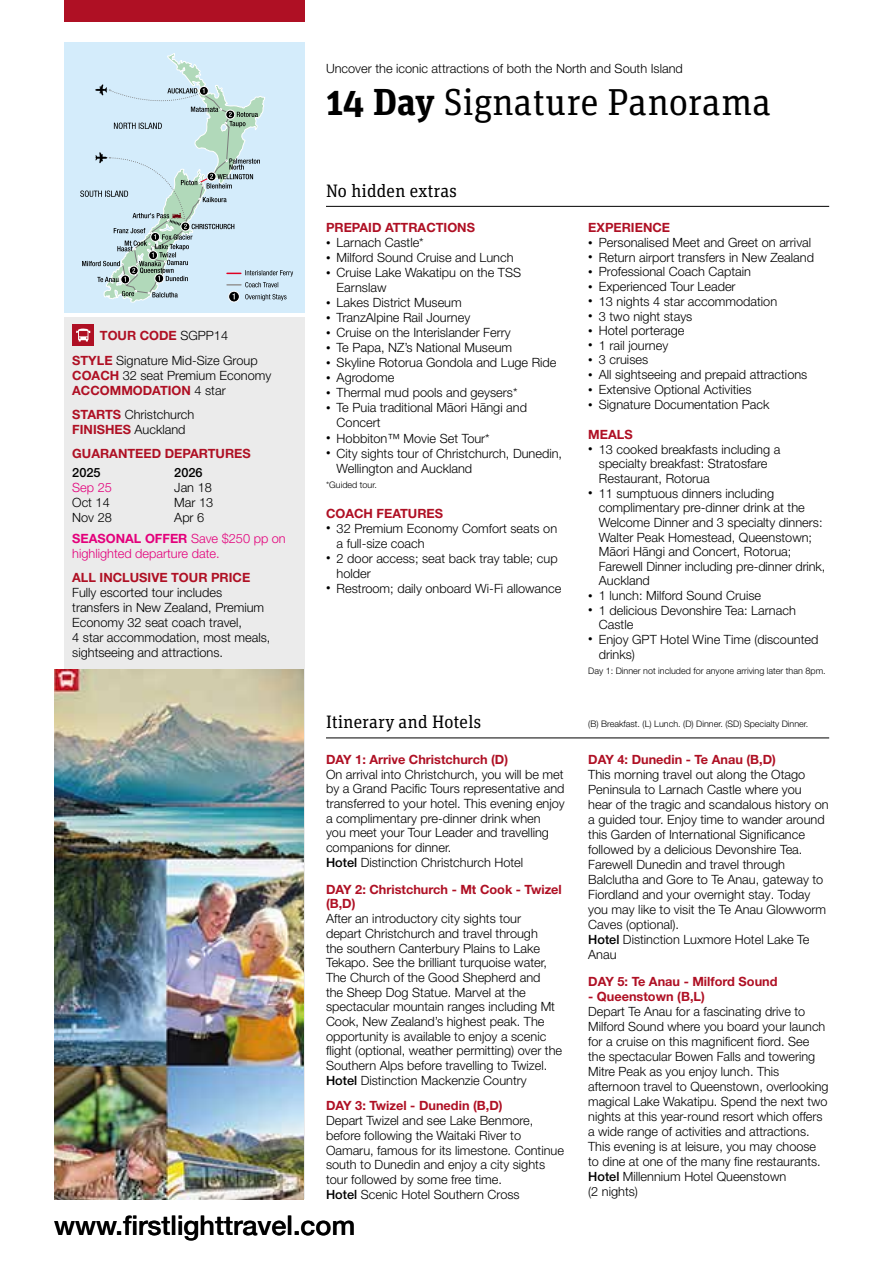
<style>
.page{position:relative;width:893px;height:1263px;background:#fff}
.page>*{position:absolute;margin:0;border:0;box-sizing:border-box;transform-origin:0 0}
.t1{font:37.5px "Unit Slab OT";color:#000}
.t2{font:500 27px "Helvetica Neue";color:#000}
.t3{font:18px "Unit Slab OT";color:#000}
.t4{font:300 12.75px/15px "Helvetica Neue LT Pro";color:#000}
.t5{font:700 12.75px/14.7px "Helvetica Neue LT Pro";color:#af1024}
.t6{font:300 12.75px "Helvetica Neue LT Pro";color:#e3007b}
.t7{font:700 12.75px/21px "Helvetica Neue LT Pro";color:#e3007b}
.t8{font:500 12.75px "Helvetica Neue LT Pro";color:#000}
.t9{font:700 12.75px "Helvetica Neue LT Pro";color:#000}
.t10{font:300 10.5px "Helvetica Neue LT Pro";color:#000}
.t11{font:300 9px "Helvetica Neue LT Pro";color:#000}
.s1{font-weight:700}
.s2{font-weight:300;color:#000}
.s3{font-weight:700;color:#af1024}
.s4{font-weight:300}
.s5{font-size:9px}
.s6{font-weight:500}
</style>
<div class="page">
<hr style="left:326px;top:738px;width:503px;height:1px;background:#000">
<div style="left:64px;top:43px;width:241px;height:270px;background:#d4ecfb"></div>
<div style="left:64px;top:0;width:241px;height:22px;background:#af1024"></div>
<hr style="left:326px;top:206px;width:503px;height:1px;background:#000">
<svg style="left:80px;top:53px;width:213px;height:249px"></svg>
<div style="left:64px;top:317px;width:241px;height:882px;background:#ebebeb"></div>
<div style="left:73px;top:324px;width:21px;height:22px;background:#af1024"></div>
<svg style="left:76px;top:329px;width:14px;height:13px"></svg>
<img style="left:54px;top:669px;width:249px;height:530px">
<p class="t4" style="left:326px;top:61px;width:358px">Uncover the iconic attractions of both the North and South Island</p>
<h1 class="t1" style="left:326px;top:78px;width:447px"><span class="s1">14 Day</span> Signature Panorama</h1>
<p class="t5" style="left:100px;top:328px;width:130px">TOUR CODE <span class="s2">SGPP14</span></p>
<p class="t4" style="left:72px;top:352px;width:201px"><span class="s3">STYLE</span> Signature Mid-Size Group<br><span class="s3">COACH</span> 32 seat Premium Economy<br><span class="s3">ACCOMMODATION</span> 4 star</p>
<p class="t4" style="left:72px;top:406px;width:124px"><span class="s3">STARTS</span> Christchurch<br><span class="s3">FINISHES</span> Auckland</p>
<p class="t5" style="left:72px;top:446px;width:180px">GUARANTEED DEPARTURES</p>
<p class="t8" style="left:72px;top:465px;width:30px">2025</p>
<p class="t8" style="left:174px;top:465px;width:30px">2026</p>
<p class="t6" style="left:72px;top:480px;width:41px">Sep 25</p>
<p class="t4" style="left:174px;top:480px;width:39px">Jan 18</p>
<p class="t4" style="left:72px;top:495px;width:39px">Oct 14</p>
<p class="t4" style="left:174px;top:495px;width:40px">Mar 13</p>
<p class="t4" style="left:72px;top:510px;width:41px">Nov 28</p>
<p class="t7" style="left:72px;top:507px;width:215px;text-indent:102px"><span class="s2">Apr 6<br></span>SEASONAL OFFER <span class="s4">Save $250 pp on</span></p>
<p class="t6" style="left:72px;top:546px;width:149px">highlighted departure date.</p>
<p class="t5" style="left:72px;top:570px;width:180px">ALL INCLUSIVE TOUR PRICE</p>
<p class="t4" style="left:72px;top:585px;width:200px">Fully escorted tour includes transfers in New Zealand, Premium<br>Economy 32 seat coach travel,<br>4 star accommodation, most meals, sightseeing and attractions.</p>
<h3 class="t3" style="left:326px;top:179px;width:132px">No hidden extras</h3>
<p class="t5" style="left:326px;top:220px;width:150px">PREPAID ATTRACTIONS</p>
<p class="t4" style="left:326px;top:235px;width:99px"><span class="s5">•</span> Larnach Castle*</p>
<p class="t4" style="left:326px;top:250px;width:189px"><span class="s5">•</span> Milford Sound Cruise and Lunch</p>
<p class="t4" style="left:337px;top:265px;width:186px;text-indent:-11px"><span class="s5">•</span> Cruise Lake Wakatipu on the TSS<br>Earnslaw</p>
<p class="t4" style="left:326px;top:295px;width:137px"><span class="s5">•</span> Lakes District Museum</p>
<p class="t4" style="left:326px;top:310px;width:146px"><span class="s5">•</span> TranzAlpine Rail Journey</p>
<p class="t4" style="left:326px;top:325px;width:186px"><span class="s5">•</span> Cruise on the Interislander Ferry</p>
<p class="t4" style="left:326px;top:340px;width:188px"><span class="s5">•</span> Te Papa, NZ’s National Museum</p>
<p class="t4" style="left:326px;top:355px;width:232px"><span class="s5">•</span> Skyline Rotorua Gondola and Luge Ride</p>
<p class="t4" style="left:326px;top:370px;width:70px"><span class="s5">•</span> Agrodome</p>
<p class="t4" style="left:326px;top:385px;width:193px"><span class="s5">•</span> Thermal mud pools and geysers*</p>
<p class="t4" style="left:337px;top:400px;width:192px;text-indent:-11px"><span class="s5">•</span> Te Puia traditional Māori Hāngi and<br>Concert</p>
<p class="t4" style="left:326px;top:430px;width:165px"><span class="s5">•</span> Hobbiton™ Movie Set Tour*</p>
<p class="t4" style="left:337px;top:445px;width:227px;text-indent:-11px"><span class="s5">•</span> City sights tour of Christchurch, Dunedin,<br>Wellington and Auckland</p>
<p class="t11" style="left:326px;top:479px;width:52px">*Guided tour.</p>
<p class="t5" style="left:326px;top:505px;width:119px">COACH FEATURES</p>
<p class="t4" style="left:337px;top:520px;width:222px;text-indent:-11px"><span class="s5">•</span> 32 Premium Economy Comfort seats on a full-size coach</p>
<p class="t4" style="left:337px;top:550px;width:223px;text-indent:-11px"><span class="s5">•</span> 2 door access; seat back tray table; cup holder</p>
<p class="t4" style="left:326px;top:580px;width:237px"><span class="s5">•</span> Restroom; daily onboard Wi-Fi allowance</p>
<h3 class="t3" style="left:326px;top:711px;width:157px">Itinerary and Hotels</h3>
<p class="t5" style="left:326px;top:752px;width:184px">DAY 1: Arrive Christchurch (D)</p>
<p class="t4" style="left:326px;top:766px;width:240px">On arrival into Christchurch, you will be met by a Grand Pacific Tours representative and transferred to your hotel. This evening enjoy a complimentary pre-dinner drink when<br>you meet your Tour Leader and travelling companions for dinner.<br><span class="s6">Hotel</span> Distinction Christchurch Hotel</p>
<p class="t5" style="left:326px;top:881px;width:237px">DAY 2: Christchurch - Mt Cook - Twizel (B,D)</p>
<p class="t4" style="left:326px;top:911px;width:238px">After an introductory city sights tour<br>depart Christchurch and travel through<br>the southern Canterbury Plains to Lake Tekapo. See the brilliant turquoise water, The Church of the Good Shepherd and<br>the Sheep Dog Statue. Marvel at the spectacular mountain ranges including Mt Cook, New Zealand’s highest peak. The opportunity is available to enjoy a scenic flight (optional, weather permitting) over the Southern Alps before travelling to Twizel.<br><span class="s6">Hotel</span> Distinction Mackenzie Country</p>
<p class="t5" style="left:326px;top:1098px;width:178px">DAY 3: Twizel - Dunedin (B,D)</p>
<p class="t4" style="left:326px;top:1113px;width:240px">Depart Twizel and see Lake Benmore, before following the Waitaki River to Oamaru, famous for its limestone. Continue south to Dunedin and enjoy a city sights tour followed by some free time.<br><span class="s6">Hotel</span> Scenic Hotel Southern Cross</p>
<h2 class="t2" style="left:54px;top:1204px;width:303px">www.firstlighttravel.com</h2>
<p class="t9" style="left:64px;top:1217px;width:16px">52</p>
<p class="t10" style="left:106px;top:1218px;width:115px">GRAND PACIFIC TOURS</p>
<p class="t5" style="left:588px;top:220px;width:83px">EXPERIENCE</p>
<p class="t4" style="left:588px;top:235px;width:224px"><span class="s5">•</span> Personalised Meet and Greet on arrival</p>
<p class="t4" style="left:588px;top:249px;width:227px"><span class="s5">•</span> Return airport transfers in New Zealand</p>
<p class="t4" style="left:588px;top:264px;width:164px"><span class="s5">•</span> Professional Coach Captain</p>
<p class="t4" style="left:588px;top:279px;width:149px"><span class="s5">•</span> Experienced Tour Leader</p>
<p class="t4" style="left:588px;top:294px;width:190px"><span class="s5">•</span> 13 nights 4 star accommodation</p>
<p class="t4" style="left:588px;top:308px;width:106px"><span class="s5">•</span> 3 two night stays</p>
<p class="t4" style="left:588px;top:323px;width:98px"><span class="s5">•</span> Hotel porterage</p>
<p class="t4" style="left:588px;top:338px;width:82px"><span class="s5">•</span> 1 rail journey</p>
<p class="t4" style="left:588px;top:352px;width:61px"><span class="s5">•</span> 3 cruises</p>
<p class="t4" style="left:588px;top:367px;width:221px"><span class="s5">•</span> All sightseeing and prepaid attractions</p>
<p class="t4" style="left:588px;top:382px;width:165px"><span class="s5">•</span> Extensive Optional Activities</p>
<p class="t4" style="left:588px;top:397px;width:183px"><span class="s5">•</span> Signature Documentation Pack</p>
<p class="t5" style="left:588px;top:427px;width:46px">MEALS</p>
<p class="t4" style="left:599px;top:442px;width:183px;line-height:14.5px;text-indent:-11px"><span class="s5">•</span> 13 cooked breakfasts including a specialty breakfast: Stratosfare<br>Restaurant, Rotorua</p>
<p class="t4" style="left:599px;top:485px;width:228px;line-height:14.5px;text-indent:-11px"><span class="s5">•</span> 11 sumptuous dinners including complimentary pre-dinner drink at the Welcome Dinner and 3 specialty dinners:<br>Walter Peak Homestead, Queenstown; Māori Hāngi and Concert, Rotorua; Farewell Dinner including pre-dinner drink, Auckland</p>
<p class="t4" style="left:588px;top:588px;width:174px"><span class="s5">•</span> 1 lunch: Milford Sound Cruise</p>
<p class="t4" style="left:599px;top:602px;width:198px;line-height:14.5px;text-indent:-11px"><span class="s5">•</span> 1 delicious Devonshire Tea: Larnach<br>Castle</p>
<p class="t4" style="left:599px;top:632px;width:221px;text-indent:-11px"><span class="s5">•</span> Enjoy GPT Hotel Wine Time (discounted drinks)</p>
<p class="t11" style="left:588px;top:665px;width:239px">Day 1: Dinner not included for anyone arriving later than 8pm.</p>
<p class="t11" style="left:588px;top:718px;width:222px">(B) Breakfast. (L) Lunch. (D) Dinner. (SD) Specialty Dinner.</p>
<p class="t5" style="left:588px;top:752px;width:189px">DAY 4: Dunedin - Te Anau (B,D)</p>
<p class="t4" style="left:588px;top:766px;width:242px">This morning travel out along the Otago Peninsula to Larnach Castle where you hear of the tragic and scandalous history on a guided tour. Enjoy time to wander around this Garden of International Significance followed by a delicious Devonshire Tea.<br>Farewell Dunedin and travel through Balclutha and Gore to Te Anau, gateway to Fiordland and your overnight stay. Today you may like to visit the Te Anau Glowworm Caves (optional).<br><span class="s6">Hotel</span> Distinction Luxmore Hotel Lake Te Anau</p>
<p class="t5" style="left:588px;top:973px;width:191px">DAY 5: Te Anau - Milford Sound</p>
<p class="t5" style="left:588px;top:988px;width:118px">- Queenstown (B,L)</p>
<p class="t4" style="left:588px;top:1003px;width:242px">Depart Te Anau for a fascinating drive to Milford Sound where you board your launch for a cruise on this magnificent fiord. See the spectacular Bowen Falls and towering Mitre Peak as you enjoy lunch. This afternoon travel to Queenstown, overlooking magical Lake Wakatipu. Spend the next two nights at this year-round resort which offers a wide range of activities and attractions.<br>This evening is at leisure, you may choose to dine at one of the many fine restaurants.<br><span class="s6">Hotel</span> Millennium Hotel Queenstown<br>(2 nights)</p>
</div>
